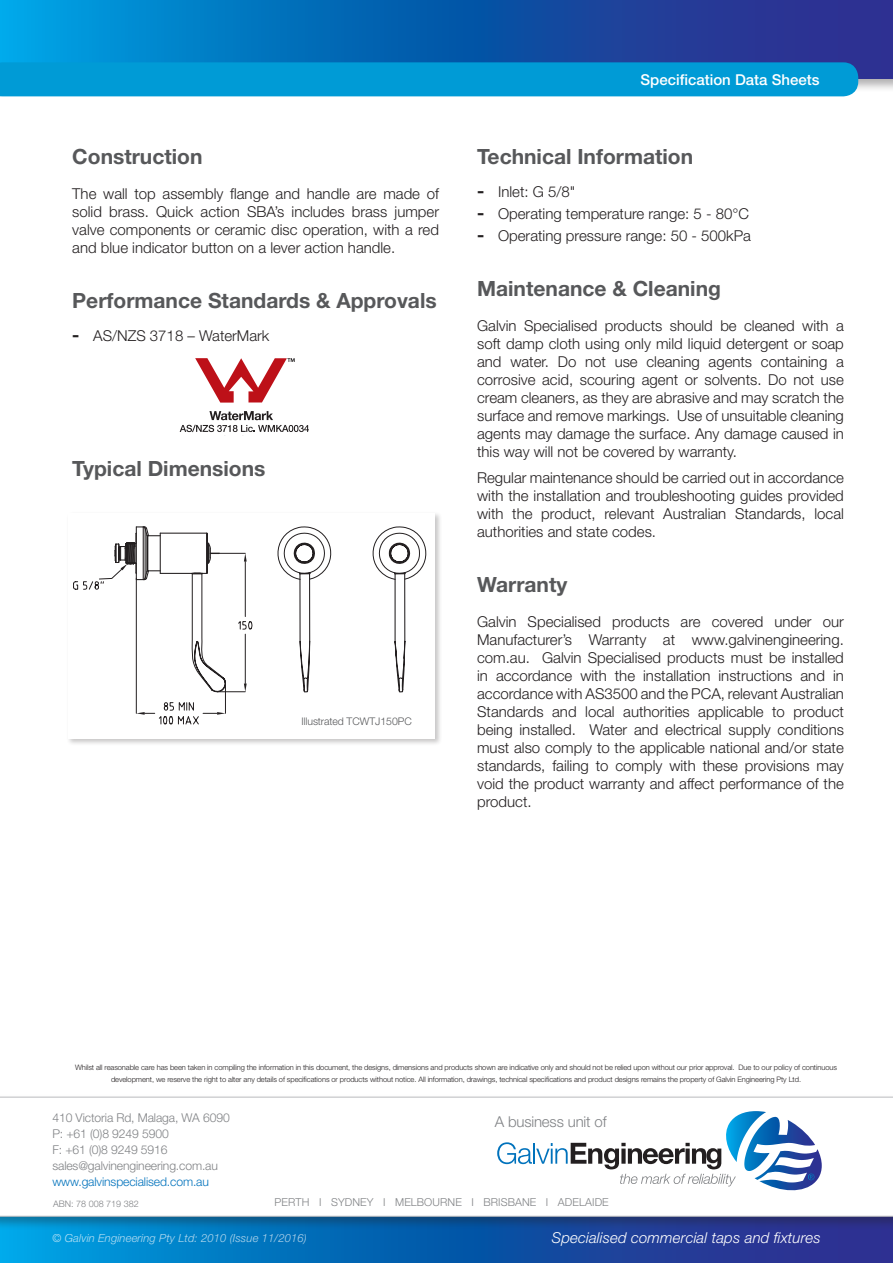
<style>
.page{position:relative;width:893px;height:1263px;background:#fff}
.page>*{position:absolute;margin:0;border:0;box-sizing:border-box;transform-origin:0 0}
.Sideways_Headers{font:700 21px "Helvetica Neue LT Std";color:#57585a}
.Main_Copy_-_No_Bulle{font:300 15px/18px "Helvetica Neue LT Std";color:#231f20;text-align:justify}
.t1{font:italic 300 15px "Helvetica Neue LT Std";letter-spacing:.01em;color:#fff}
.t2{font:500 15px "Helvetica Neue LT Std";color:#fff}
.t3{font:300 15px "Helvetica Neue LT Std";letter-spacing:-.01em;color:#808285}
.t4{font:300 12.15px/15.8px "Helvetica Neue LT Std";letter-spacing:-.01em;color:#808285}
.t5{font:300 12.15px "Helvetica Neue LT Std";letter-spacing:-.01em;color:#0072bc}
.t6{font:italic 300 11.25px "Helvetica Neue LT Std";letter-spacing:.01em;color:#fff}
.t7{font:300 10.95px "Helvetica Neue LT Std";letter-spacing:.01em;color:#808285}
.Sideways_Headers-2{font:300 10.5px "Helvetica Neue LT Std";letter-spacing:-.01em;color:#57585a}
.t8{font:300 9px "Helvetica Neue LT Std";color:#808285}
.Disclaimer{font:300 7.5px/11.2px "Helvetica Neue LT Std";letter-spacing:-.01em;color:#231f20;text-align:center}
.s1{font-family:"Verdana";font-weight:700}
</style>
<div class="page">
<svg style="left:0;top:1231px;width:893px;height:32px;background:#0f5eaf"></svg>
<div style="left:0;top:1095px;width:893px;height:136px;background:#231f20;opacity:.35"></div>
<svg style="left:0;top:1097px;width:893px;height:119px"></svg>
<svg style="left:497px;top:1111px;width:325px;height:82px"></svg>
<svg style="left:0;top:0;width:893px;height:79px;background:#0f5daf"></svg>
<div style="left:0;top:62px;width:858px;height:34px;background:#009bd6"></div>
<svg style="left:195px;top:358px;width:100px;height:45px"></svg>
<svg style="left:180px;top:411px;width:129px;height:21px"></svg>
<div style="left:66px;top:511px;width:376px;height:235px;background:#231f20;opacity:.25"></div>
<div style="left:68px;top:513px;width:367px;height:225px;background:#fff"></div>
<svg style="left:73px;top:526px;width:354px;height:199px"></svg>
<p class="Sideways_Headers" style="left:72px;top:143px;width:132px">Construction</p>
<p class="Main_Copy_-_No_Bulle" style="left:72px;top:184px;width:368px">The wall top assembly flange and handle are made of solid brass. Quick action SBA’s includes brass jumper valve components or ceramic disc operation, with a red and blue indicator button on a lever action handle.</p>
<p class="Sideways_Headers" style="left:72px;top:287px;width:366px">Performance Standards &amp; Approvals</p>
<p class="Main_Copy_-_No_Bulle" style="left:72px;top:327px;width:199px"><span class="s1">-</span> AS/NZS 3718 – WaterMark</p>
<p class="Sideways_Headers" style="left:72px;top:456px;width:195px">Typical Dimensions</p>
<p class="Sideways_Headers-2" style="left:302px;top:715px;width:112px">Illustrated TCWTJ150PC</p>
<p class="t2" style="left:641px;top:70px;width:180px">Specification Data Sheets</p>
<p class="Sideways_Headers" style="left:477px;top:143px;width:218px">Technical Information</p>
<p class="Main_Copy_-_No_Bulle" style="left:477px;top:183px;width:100px"><span class="s1">-</span> Inlet: G 5/8"</p>
<p class="Main_Copy_-_No_Bulle" style="left:477px;top:204px;width:273px"><span class="s1">-</span> Operating temperature range: 5 - 80°C</p>
<p class="Main_Copy_-_No_Bulle" style="left:477px;top:226px;width:275px"><span class="s1">-</span> Operating pressure range: 50 - 500kPa</p>
<p class="Sideways_Headers" style="left:477px;top:275px;width:245px">Maintenance &amp; Cleaning</p>
<p class="Main_Copy_-_No_Bulle" style="left:477px;top:316px;width:368px">Galvin Specialised products should be cleaned with a soft damp cloth using only mild liquid detergent or soap and water. Do not use cleaning agents containing a corrosive acid, scouring agent or solvents. Do not use cream cleaners, as they are abrasive and may scratch the surface and remove markings. Use of unsuitable cleaning agents may damage the surface. Any damage caused in this way will not be covered by warranty.</p>
<p class="Main_Copy_-_No_Bulle" style="left:477px;top:468px;width:368px">Regular maintenance should be carried out in accordance with the installation and troubleshooting guides provided with the product, relevant Australian Standards, local authorities and state codes.</p>
<p class="Sideways_Headers" style="left:477px;top:572px;width:92px">Warranty</p>
<p class="Main_Copy_-_No_Bulle" style="left:477px;top:613px;width:368px">Galvin Specialised products are covered under our Manufacturer’s Warranty at www.galvinengineering. com.au. Galvin Specialised products must be installed in accordance with the installation instructions and in accordance with AS3500 and the PCA, relevant Australian Standards and local authorities applicable to product being installed. Water and electrical supply conditions must also comply to the applicable national and/or state standards, failing to comply with these provisions may void the product warranty and affect performance of the product.</p>
<p class="Disclaimer" style="left:75px;top:1062px;width:763px">Whilst all reasonable care has been taken in compiling the information in this document, the designs, dimensions and products shown are indicative only and should not be relied upon without our prior approval. Due to our policy of continuous development, we reserve the right to alter any details of specifications or products without notice. All information, drawings, technical specifications and product designs remains the property of Galvin Engineering Pty Ltd.</p>
<p class="t3" style="left:495px;top:1112px;width:113px">A business unit of</p>
<p class="t4" style="left:52px;top:1110px;width:179px">410 Victoria Rd, Malaga, WA 6090<br>P: +61 (0)8 9249 5900<br>F: +61 (0)8 9249 5916 sales@galvinengineering.com.au</p>
<p class="t5" style="left:52px;top:1174px;width:158px">www.galvinspecialised.com.au</p>
<p class="t8" style="left:53px;top:1199px;width:87px">ABN: 78 008 719 382</p>
<p class="t7" style="left:275px;top:1196px;width:336px">PERTH I SYDNEY I MELBOURNE I BRISBANE I ADELAIDE</p>
<p class="t6" style="left:52px;top:1231px;width:256px">© Galvin Engineering Pty Ltd: 2010 (Issue 11/2016)</p>
<p class="t1" style="left:552px;top:1229px;width:270px">Specialised commercial taps and fixtures</p>
</div>
